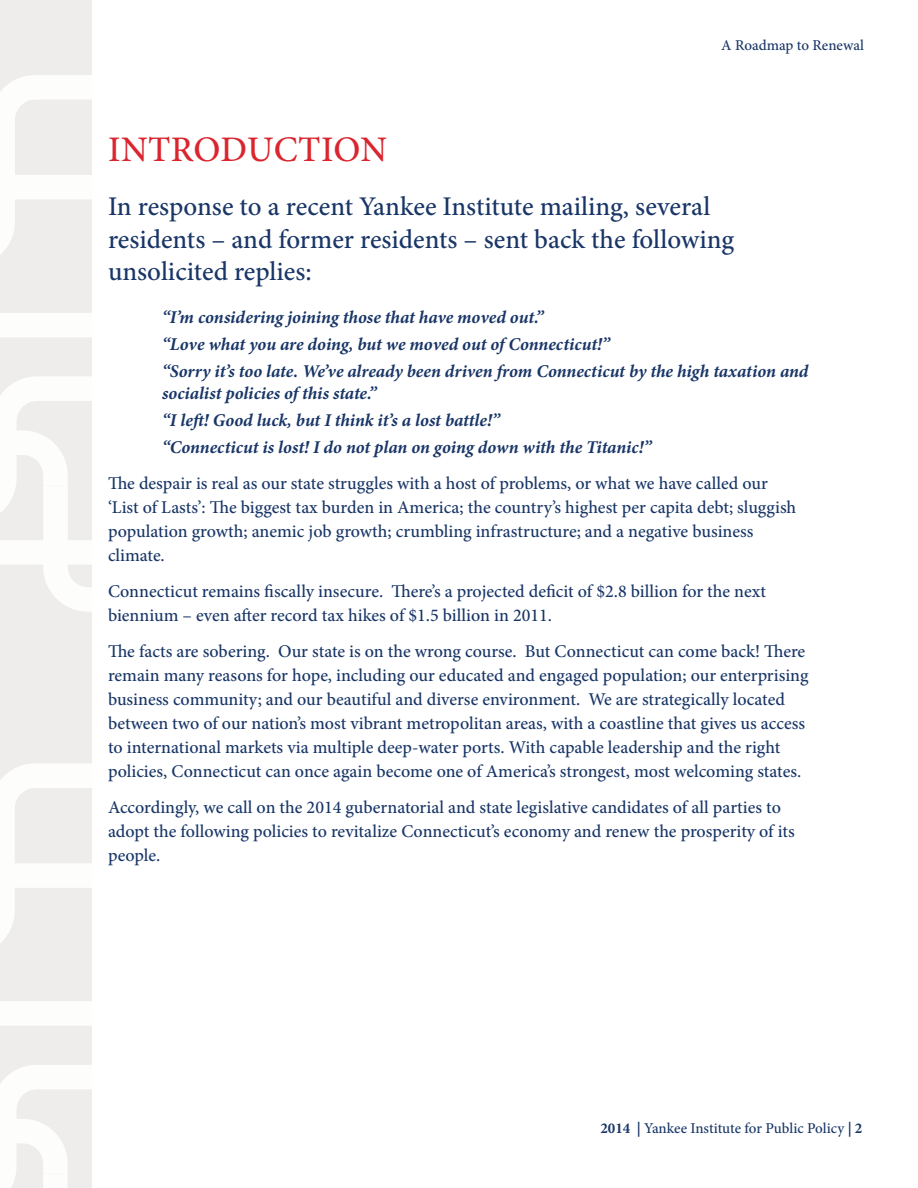
<style>
.page{position:relative;width:918px;height:1188px;background:#fff}
.page>*{position:absolute;margin:0;border:0;box-sizing:border-box;transform-origin:0 0}
.t1{font:500 36px "Minion Pro";letter-spacing:.01em;color:#da252e}
.t2{font:500 27px/32.4px "Minion Pro";color:#193667}
.t3{font:500 18px/24px "Minion Pro";color:#193667}
.t4{font:italic 700 18px/27px "Minion Pro";letter-spacing:-.005em;color:#193667}
.t5{font:500 15px "Minion Pro";color:#193667}
.s1{font-weight:700}
</style>
<div class="page">
<svg style="left:0;top:337px;width:92px;height:148px;fill:#efedeb"></svg>
<svg style="left:0;top:0;width:92px;height:313px"></svg>
<svg style="left:0;top:485px;width:92px;height:703px"></svg>
<p class="t5" style="left:721px;top:35px;width:144px">A Roadmap to Renewal</p>
<h1 class="t1" style="left:108px;top:125px;width:281px">INTRODUCTION</h1>
<h2 class="t2" style="left:108px;top:190px;width:628px">In response to a recent Yankee Institute mailing, several residents – and former residents – sent back the following unsolicited replies:</h2>
<p class="t4" style="left:162px;top:304px;width:648px">“I’m considering joining those that have moved out.”<br>“Love what you are doing, but we moved out of Connecticut!”<br>“Sorry it’s too late. We’ve already been driven from Connecticut by the high taxation and</p>
<p class="t4" style="left:162px;top:379px;width:491px">socialist policies of this state.”<br>“I left! Good luck, but I think it’s a lost battle!”<br>“Connecticut is lost! I do not plan on going down with the Titanic!”</p>
<p class="t3" style="left:108px;top:471px;width:690px">The despair is real as our state struggles with a host of problems, or what we have called our ‘List of Lasts’: The biggest tax burden in America; the country’s highest per capita debt; sluggish population growth; anemic job growth; crumbling infrastructure; and a negative business climate.</p>
<p class="t3" style="left:108px;top:579px;width:659px">Connecticut remains fiscally insecure. There’s a projected deficit of $2.8 billion for the next biennium – even after record tax hikes of $1.5 billion in 2011.</p>
<p class="t3" style="left:108px;top:639px;width:702px">The facts are sobering. Our state is on the wrong course. But Connecticut can come back! There remain many reasons for hope, including our educated and engaged population; our enterprising business community; and our beautiful and diverse environment. We are strategically located between two of our nation’s most vibrant metropolitan areas, with a coastline that gives us access to international markets via multiple deep-water ports. With capable leadership and the right policies, Connecticut can once again become one of America’s strongest, most welcoming states.</p>
<p class="t3" style="left:108px;top:795px;width:688px">Accordingly, we call on the 2014 gubernatorial and state legislative candidates of all parties to adopt the following policies to revitalize Connecticut’s economy and renew the prosperity of its people.</p>
<p class="t5" style="left:600px;top:1118px;width:264px"><span class="s1">2014 |</span> Yankee Institute for Public Policy <span class="s1">| 2</span></p>
</div>
